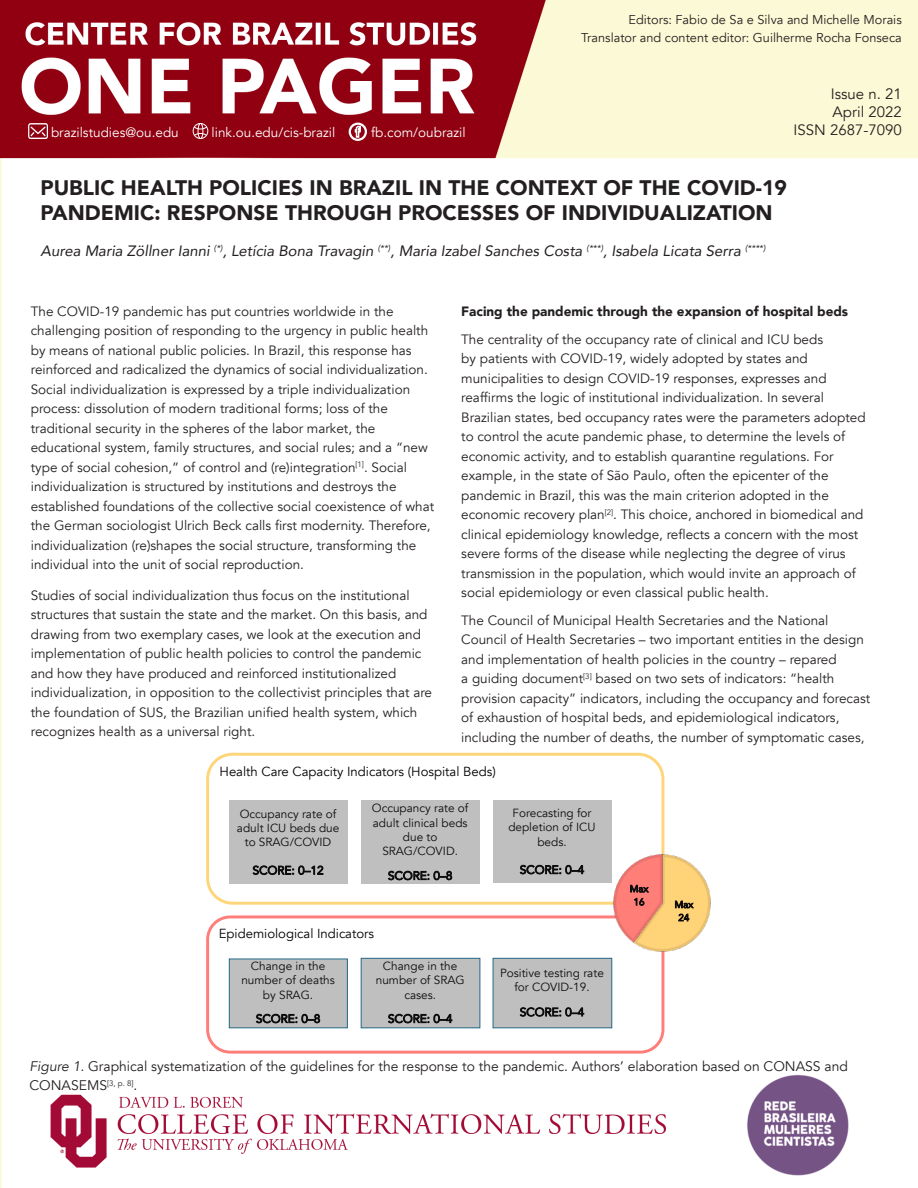
<style>
.page{position:relative;width:918px;height:1188px;background:#fff}
.page>*{position:absolute;margin:0;border:0;box-sizing:border-box;transform-origin:0 0}
.t1{font:900 21px/25.2px "Avenir";color:#231f20}
.t2{font:italic 15px "Avenir";color:#231f20}
.t3{font:15px "Avenir";color:#231f20}
.t4{font:13.8px/19.5px "Avenir";color:#231f20}
.t5{font:13.5px/19.5px "Avenir";color:#231f20}
.t6{font:13.5px "Avenir";color:#fff}
.t7{font:900 13.5px "Avenir";color:#231f20}
.t8{font:13.05px "Avenir";color:#000}
.t9{font:12.75px "Avenir";color:#231f20}
.t10{font:11.85px/14.4px "Avenir";color:#0d0d0d;text-align:center}
.t11{font:11.55px "Avenir";color:#0d0d0d}
.t12{font:9.6px/13px "Avenir";color:#0d0d0d;text-align:center}
.s1{font-style:italic}
</style>
<div class="page">
<img style="left:0;top:0;width:918px;height:1188px">
<div style="left:31px;top:302px;width:843px;height:449px;background:#fff"></div>
<svg style="left:193px;top:123px;width:15px;height:16px"></svg>
<svg style="left:28px;top:123px;width:20px;height:16px"></svg>
<div style="left:349px;top:123px;width:18px;height:18px;border:2px solid #fff;border-radius:8px"></div>
<svg style="left:354px;top:125px;width:8px;height:14px"></svg>
<div style="left:208px;top:754px;width:455px;height:149px;background:#fff;border-radius:25px"></div>
<div style="left:206px;top:753px;width:458px;height:152px;border:3px solid #ffd579;border-radius:25px"></div>
<div style="left:208px;top:917px;width:455px;height:135px;background:#fff;border-radius:23px"></div>
<div style="left:206px;top:915px;width:458px;height:139px;border:3px solid #ff7e79;border-radius:23px"></div>
<div style="left:229px;top:801px;width:118px;height:83px;background:#bfbfbf"></div>
<div style="left:361px;top:801px;width:119px;height:83px;background:#bfbfbf"></div>
<div style="left:493px;top:801px;width:118px;height:82px;background:#bfbfbf"></div>
<div style="left:229px;top:959px;width:118px;height:69px;background:#bfbfbf"></div>
<div style="left:229px;top:959px;width:119px;height:69px;border:1px solid #236b88"></div>
<div style="left:361px;top:958px;width:119px;height:70px;background:#bfbfbf"></div>
<div style="left:361px;top:958px;width:119px;height:70px;border:1px solid #236b88"></div>
<div style="left:493px;top:958px;width:119px;height:70px;background:#bfbfbf"></div>
<div style="left:493px;top:958px;width:119px;height:70px;border:1px solid #236b88"></div>
<img style="left:636px;top:854px;width:76px;height:99px">
<img style="left:613px;top:854px;width:51px;height:90px">
<p class="t6" style="left:51px;top:124px;width:129px">brazilstudies@ou.edu</p>
<p class="t6" style="left:212px;top:124px;width:125px">link.ou.edu/cis-brazil</p>
<p class="t6" style="left:371px;top:124px;width:96px">fb.com/oubrazil</p>
<p class="t9" style="left:629px;top:12px;width:275px">Editors: Fabio de Sa e Silva and Michelle Morais</p>
<p class="t9" style="left:581px;top:30px;width:322px">Translator and content editor: Guilherme Rocha Fonseca</p>
<p class="t3" style="left:831px;top:85px;width:72px">Issue n. 21</p>
<p class="t3" style="left:833px;top:103px;width:71px">April 2022</p>
<p class="t3" style="left:794px;top:121px;width:110px">ISSN 2687-7090</p>
<p class="t1" style="left:40px;top:174px;width:748px">PUBLIC HEALTH POLICIES IN BRAZIL IN THE CONTEXT OF THE COVID-19<br>PANDEMIC: RESPONSE THROUGH PROCESSES OF INDIVIDUALIZATION</p>
<p class="t2" style="left:40px;top:241px;width:727px">Aurea Maria Zöllner Ianni <sup>(*)</sup>, Letícia Bona Travagin <sup>(**)</sup>, Maria Izabel Sanches Costa <sup>(***)</sup>, Isabela Licata Serra <sup>(****)</sup></p>
<p class="t5" style="left:31px;top:302px;width:405px">The COVID-19 pandemic has put countries worldwide in the challenging position of responding to the urgency in public health by means of national public policies. In Brazil, this response has reinforced and radicalized the dynamics of social individualization.<br>Social individualization is expressed by a triple individualization process: dissolution of modern traditional forms; loss of the traditional security in the spheres of the labor market, the educational system, family structures, and social rules; and a “new type of social cohesion,” of control and (re)integration<sup>[1]</sup>. Social individualization is structured by institutions and destroys the established foundations of the collective social coexistence of what the German sociologist Ulrich Beck calls first modernity. Therefore, individualization (re)shapes the social structure, transforming the individual into the unit of social reproduction.</p>
<p class="t5" style="left:31px;top:586px;width:403px">Studies of social individualization thus focus on the institutional structures that sustain the state and the market. On this basis, and drawing from two exemplary cases, we look at the execution and implementation of public health policies to control the pandemic and how they have produced and reinforced institutionalized individualization, in opposition to the collectivist principles that are the foundation of SUS, the Brazilian unified health system, which recognizes health as a universal right.</p>
<p class="t7" style="left:461px;top:300px;width:388px">Facing the pandemic through the expansion of hospital beds</p>
<p class="t5" style="left:461px;top:329px;width:406px">The centrality of the occupancy rate of clinical and ICU beds<br>by patients with COVID-19, widely adopted by states and municipalities to design COVID-19 responses, expresses and reaffirms the logic of institutional individualization. In several Brazilian states, bed occupancy rates were the parameters adopted to control the acute pandemic phase, to determine the levels of economic activity, and to establish quarantine regulations. For example, in the state of São Paulo, often the epicenter of the pandemic in Brazil, this was the main criterion adopted in the economic recovery plan<sup>[2]</sup>. This choice, anchored in biomedical and clinical epidemiology knowledge, reflects a concern with the most severe forms of the disease while neglecting the degree of virus transmission in the population, which would invite an approach of social epidemiology or even classical public health.</p>
<p class="t5" style="left:461px;top:610px;width:411px">The Council of Municipal Health Secretaries and the National Council of Health Secretaries – two important entities in the design and implementation of health policies in the country – repared<br>a guiding document<sup>[3]</sup> based on two sets of indicators: “health provision capacity” indicators, including the occupancy and forecast of exhaustion of hospital beds, and epidemiological indicators, including the number of deaths, the number of symptomatic cases,</p>
<p class="t8" style="left:219px;top:763px;width:278px">Health Care Capacity Indicators (Hospital Beds)</p>
<p class="t10" style="left:237px;top:807px;width:104px">Occupancy rate of adult ICU beds due to SRAG/COVID</p>
<p class="t11" style="left:253px;top:864px;width:73px">SCORE: 0–12</p>
<p class="t10" style="left:372px;top:801px;width:98px">Occupancy rate of adult clinical beds due to<br>SRAG/COVID.</p>
<p class="t11" style="left:388px;top:869px;width:66px">SCORE: 0–8</p>
<p class="t10" style="left:508px;top:806px;width:89px">Forecasting for depletion of ICU beds.</p>
<p class="t11" style="left:520px;top:863px;width:66px">SCORE: 0–4</p>
<p class="t8" style="left:219px;top:925px;width:157px">Epidemiological Indicators</p>
<p class="t10" style="left:241px;top:959px;width:95px">Change in the number of deaths by SRAG.</p>
<p class="t11" style="left:256px;top:1012px;width:66px">SCORE: 0–8</p>
<p class="t10" style="left:376px;top:959px;width:90px">Change in the number of SRAG cases.</p>
<p class="t11" style="left:388px;top:1012px;width:66px">SCORE: 0–4</p>
<p class="t10" style="left:500px;top:966px;width:105px">Positive testing rate for COVID-19.</p>
<p class="t11" style="left:520px;top:1005px;width:66px">SCORE: 0–4</p>
<p class="t12" style="left:630px;top:882px;width:20px">Max<br>16</p>
<p class="t12" style="left:675px;top:898px;width:20px">Max<br>24</p>
<p class="t4" style="left:30px;top:1056px;width:820px"><span class="s1">Figure 1.</span> Graphical systematization of the guidelines for the response to the pandemic. Authors’ elaboration based on CONASS and<br>CONASEMS<sup>[3,</sup> <sup>p.</sup> <sup>8]</sup>.</p>
</div>
